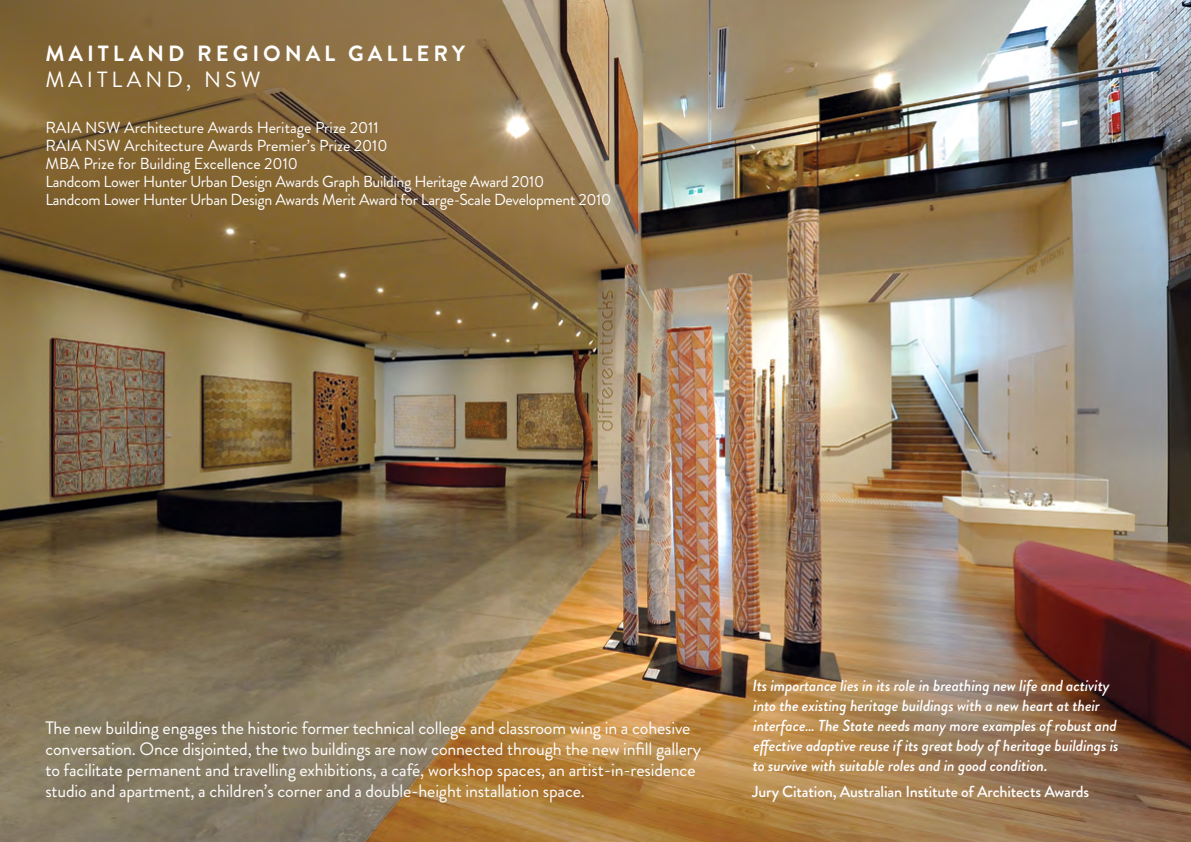
<style>
.page{position:relative;width:1191px;height:842px;background:#fff}
.page>*{position:absolute;margin:0;border:0;box-sizing:border-box;transform-origin:0 0}
.t1{font:700 22px "Brandon Grotesque";letter-spacing:.18em;color:#fff}
.t2{font:22px "Brandon Grotesque";letter-spacing:.18em;color:#fff}
.t3{font:18px/21px "Brandon Grotesque";letter-spacing:-.01em;color:#fff}
.t4{font:italic 500 16px/20px "Brandon Grotesque";letter-spacing:-.01em;color:#fff}
.t5{font:16px/18px "Brandon Grotesque";letter-spacing:-.02em;color:#fff}
.t6{font:500 16px "Brandon Grotesque";letter-spacing:-.01em;color:#fff}
</style>
<div class="page">
<img style="left:0;top:0;width:1191px;height:842px">
<p class="t1" style="left:45px;top:38px;width:421px">MAITLAND REGIONAL GALLERY</p>
<p class="t2" style="left:45px;top:64px;width:217px">MAITLAND, NSW</p>
<p class="t5" style="left:45px;top:118px;width:567px">RAIA NSW Architecture Awards Heritage Prize 2011<br>RAIA NSW Architecture Awards Premier’s Prize 2010<br>MBA Prize for Building Excellence 2010<br>Landcom Lower Hunter Urban Design Awards Graph Building Heritage Award 2010<br>Landcom Lower Hunter Urban Design Awards Merit Award for Large-Scale Development 2010</p>
<p class="t3" style="left:45px;top:717px;width:657px">The new building engages the historic former technical college and classroom wing in a cohesive conversation. Once disjointed, the two buildings are now connected through the new infill gallery to facilitate permanent and travelling exhibitions, a café, workshop spaces, an artist-in-residence studio and apartment, a children’s corner and a double-height installation space.</p>
<p class="t4" style="left:752px;top:676px;width:368px">Its importance lies in its role in breathing new life and activity into the existing heritage buildings with a new heart at their interface… The State needs many more examples of robust and effective adaptive reuse if its great body of heritage buildings is to survive with suitable roles and in good condition.</p>
<p class="t6" style="left:752px;top:780px;width:339px">Jury Citation, Australian Institute of Architects Awards</p>
</div>
